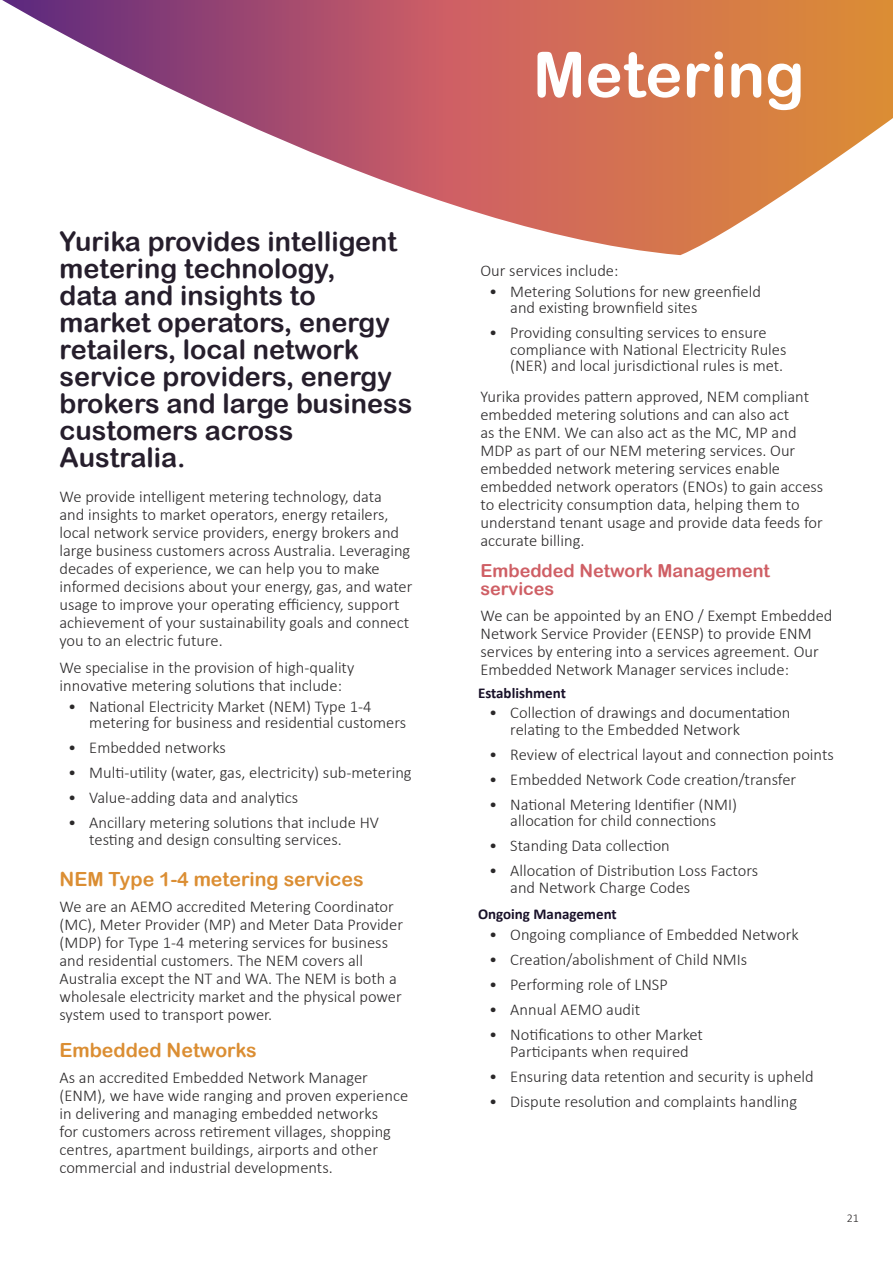
<style>
.page{position:relative;width:893px;height:1263px;background:#fff}
.page>*{position:absolute;margin:0;border:0;box-sizing:border-box;transform-origin:0 0}
.t1{font:63px "Arial Rounded MT Bold";color:#fff}
.t2{font:27px/27px "Arial Rounded MT Bold";color:#261e2c}
.t3{font:19.5px "Arial Rounded MT Bold";color:#db8e33}
.t4{font:18px/18px "Arial Rounded MT Bold";color:#cf5f65}
.t5{font:300 16.5px/18px "Calibri";color:#2b292a}
.t6{font:700 15px "Calibri";color:#191129}
.t7{font:300 12px "Calibri";color:#231f20}
</style>
<div class="page">
<svg style="left:2px;top:0;width:891px;height:255px"></svg>
<h2 class="t2" style="left:60px;top:228px;width:354px">Yurika provides intelligent metering technology,<br>data and insights to market operators, energy retailers, local network service providers, energy brokers and large business customers across<br>Australia.</h2>
<p class="t5" style="left:60px;top:488px;width:354px">We provide intelligent metering technology, data<br>and insights to market operators, energy retailers, local network service providers, energy brokers and large business customers across Australia. Leveraging decades of experience, we can help you to make informed decisions about your energy, gas, and water usage to improve your operating efficiency, support achievement of your sustainability goals and connect you to an electric future.</p>
<p class="t5" style="left:60px;top:658px;width:296px">We specialise in the provision of high-quality innovative metering solutions that include:</p>
<p class="t5" style="left:89px;top:698px;width:318px;line-height:16.5px;text-indent:-21px">• National Electricity Market (NEM) Type 1-4 metering for business and residential customers</p>
<p class="t5" style="left:68px;top:739px;width:159px">• Embedded networks</p>
<p class="t5" style="left:68px;top:764px;width:345px">• Multi-utility (water, gas, electricity) sub-metering</p>
<p class="t5" style="left:68px;top:789px;width:232px">• Value-adding data and analytics</p>
<p class="t5" style="left:89px;top:814px;width:291px;line-height:16.5px;text-indent:-21px">• Ancillary metering solutions that include HV testing and design consulting services.</p>
<p class="t3" style="left:60px;top:867px;width:306px">NEM Type 1-4 metering services</p>
<p class="t5" style="left:60px;top:897px;width:345px">We are an AEMO accredited Metering Coordinator (MC), Meter Provider (MP) and Meter Data Provider (MDP) for Type 1-4 metering services for business and residential customers. The NEM covers all Australia except the NT and WA. The NEM is both a wholesale electricity market and the physical power system used to transport power.</p>
<p class="t3" style="left:60px;top:1038px;width:199px">Embedded Networks</p>
<p class="t5" style="left:60px;top:1068px;width:350px">As an accredited Embedded Network Manager (ENM), we have wide ranging and proven experience in delivering and managing embedded networks<br>for customers across retirement villages, shopping centres, apartment buildings, airports and other commercial and industrial developments.</p>
<h1 class="t1" style="left:533px;top:37px;width:273px">Metering</h1>
<p class="t5" style="left:480px;top:261px;width:139px">Our services include:</p>
<p class="t5" style="left:510px;top:283px;width:252px;line-height:16.5px;text-indent:-21px">• Metering Solutions for new greenfield and existing brownfield sites</p>
<p class="t5" style="left:510px;top:324px;width:278px;line-height:16.5px;text-indent:-21px">• Providing consulting services to ensure compliance with National Electricity Rules (NER) and local jurisdictional rules is met.</p>
<p class="t5" style="left:480px;top:387px;width:344px">Yurika provides pattern approved, NEM compliant embedded metering solutions and can also act<br>as the ENM. We can also act as the MC, MP and MDP as part of our NEM metering services. Our embedded network metering services enable embedded network operators (ENOs) to gain access to electricity consumption data, helping them to understand tenant usage and provide data feeds for accurate billing.</p>
<p class="t4" style="left:480px;top:561px;width:291px">Embedded Network Management services</p>
<p class="t5" style="left:480px;top:607px;width:353px">We can be appointed by an ENO / Exempt Embedded Network Service Provider (EENSP) to provide ENM services by entering into a services agreement. Our Embedded Network Manager services include:</p>
<p class="t6" style="left:478px;top:682px;width:89px">Establishment</p>
<p class="t5" style="left:510px;top:704px;width:282px;line-height:16.5px;text-indent:-21px">• Collection of drawings and documentation relating to the Embedded Network</p>
<p class="t5" style="left:489px;top:745px;width:346px">• Review of electrical layout and connection points</p>
<p class="t5" style="left:489px;top:770px;width:309px">• Embedded Network Code creation/transfer</p>
<p class="t5" style="left:489px;top:796px;width:249px;line-height:16.5px;text-align:center">• National Metering Identifier (NMI) allocation for child connections</p>
<p class="t5" style="left:489px;top:837px;width:182px">• Standing Data collection</p>
<p class="t5" style="left:510px;top:862px;width:249px;line-height:16.5px;text-indent:-21px">• Allocation of Distribution Loss Factors and Network Charge Codes</p>
<p class="t6" style="left:478px;top:904px;width:140px">Ongoing Management</p>
<p class="t5" style="left:489px;top:925px;width:311px">• Ongoing compliance of Embedded Network</p>
<p class="t5" style="left:489px;top:950px;width:260px">• Creation/abolishment of Child NMIs</p>
<p class="t5" style="left:489px;top:975px;width:180px">• Performing role of LNSP</p>
<p class="t5" style="left:489px;top:1000px;width:153px">• Annual AEMO audit</p>
<p class="t5" style="left:489px;top:1026px;width:215px;line-height:16.5px;text-align:center">• Notifications to other Market<br>Participants when required</p>
<p class="t5" style="left:489px;top:1067px;width:326px">• Ensuring data retention and security is upheld</p>
<p class="t5" style="left:489px;top:1092px;width:310px">• Dispute resolution and complaints handling</p>
<p class="t7" style="left:847px;top:1210px;width:14px">21</p>
</div>
